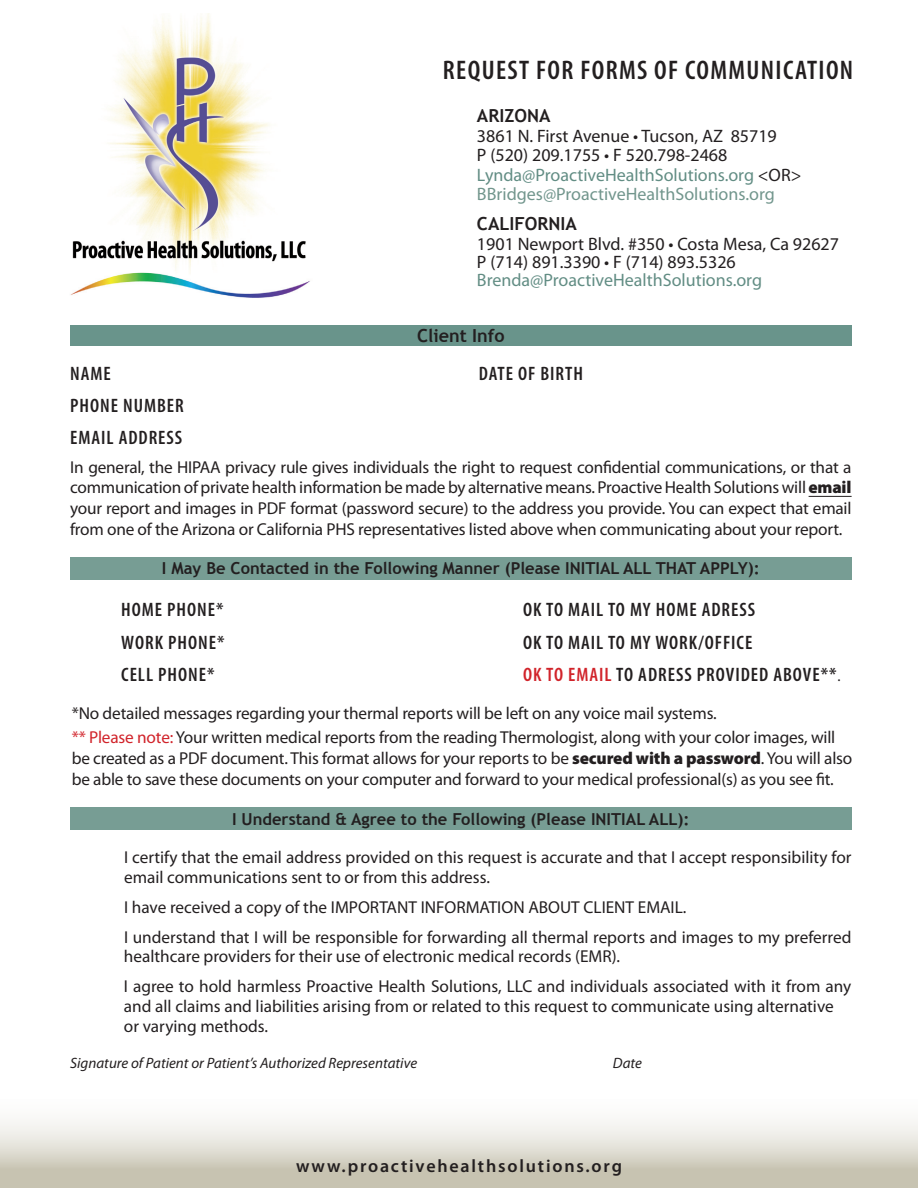
<style>
.page{position:relative;width:918px;height:1188px;background:#fff}
.page>*{position:absolute;margin:0;border:0;box-sizing:border-box;transform-origin:0 0}
.t1{font:600 condensed 27px "Myriad Pro";letter-spacing:.05em;color:#231f20}
.t2{font:600 condensed 19.5px/32.4px "Myriad Pro";letter-spacing:.05em;color:#231f20}
.t3{font:18px/19.5px "Myriad Pro";color:#231f20}
.t4{font:18px "Myriad Pro";color:#628d84}
.t5{font:600 18px "Myriad Pro";letter-spacing:.1em;color:#231f20}
.t6{font:700 18px "Trebuchet MS";color:#231f20}
.t7{font:17.25px/20.7px "Myriad Pro";letter-spacing:-.005em;color:#231f20}
.t8{font:700 16.5px "Trebuchet MS";color:#231f20}
.t9{font:italic 15px "Myriad Pro";color:#231f20}
.s1{color:#628d84}
.s2{color:#72968d}
.s3{font-weight:900}
.s4{color:#d1232a}
.s5{font-weight:400;font-stretch:normal;font-size:15px}
</style>
<div class="page">
<div style="left:0;top:1099px;width:918px;height:89px;background:linear-gradient(to bottom,#fff,#c1bca8)"></div>
<img style="left:70px;top:14px;width:240px;height:284px">
<div style="left:70px;top:325px;width:782px;height:21px;background:#69948b"></div>
<div style="left:70px;top:557px;width:782px;height:22px;background:#779d94"></div>
<div style="left:70px;top:808px;width:782px;height:22px;background:#779d94"></div>
<hr style="left:809px;top:496px;width:43px;height:1px;background:#231f20">
<p class="t2" style="left:70px;top:357px;width:115px">NAME<br>PHONE NUMBER<br>EMAIL ADDRESS</p>
<h1 class="t1" style="left:443px;top:55px;width:412px">REQUEST FOR FORMS OF COMMUNICATION</h1>
<p class="t6" style="left:477px;top:105px;width:75px">ARIZONA</p>
<p class="t3" style="left:477px;top:126px;width:326px">3861 N. First Avenue • Tucson, AZ 85719<br>P (520) 209.1755 • F 520.798-2468<br><span class="s1">Lynda@ProactiveHealthSolutions.org</span> &lt;OR&gt; <span class="s2">BBridges@ProactiveHealthSolutions.org</span></p>
<p class="t6" style="left:477px;top:213px;width:101px">CALIFORNIA</p>
<p class="t3" style="left:477px;top:234px;width:364px;line-height:18px">1901 Newport Blvd. #350 • Costa Mesa, Ca 92627<br>P (714) 891.3390 • F (714) 893.5326</p>
<p class="t4" style="left:477px;top:269px;width:287px">Brenda@ProactiveHealthSolutions.org</p>
<p class="t6" style="left:417px;top:324px;width:89px">Client Info</p>
<p class="t2" style="left:479px;top:357px;width:105px">DATE OF BIRTH</p>
<p class="t7" style="left:70px;top:456px;width:783px;text-align:justify">In general, the HIPAA privacy rule gives individuals the right to request confidential communications, or that a communication ofprivate health informationbemadeby alternative means. ProactiveHealth Solutionswill <span class="s3">email </span>your report and images in PDF format (password secure) to the address you provide. You can expect that email from one of the Arizona or California PHS representatives listed above when communicating about your report.</p>
<p class="t8" style="left:162px;top:558px;width:599px">I May Be Contacted in the Following Manner (Please INITIAL ALL THAT APPLY):</p>
<p class="t2" style="left:121px;top:594px;width:105px;text-align:justify">HOME PHONE* WORK PHONE* CELL PHONE*</p>
<p class="t2" style="left:523px;top:594px;width:319px">OK TO MAIL TO MY HOME ADRESS<br>OK TO MAIL TO MY WORK/OFFICE<br><span class="s4">OK TO EMAIL</span> TO ADRESS PROVIDED ABOVE**<span class="s5">.</span></p>
<p class="t7" style="left:72px;top:701px;width:765px;line-height:24px">*No detailed messages regarding your thermal reports will be left on any voice mail systems.<br><span class="s4">** Please note:</span> Your written medical reports from the reading Thermologist, along with your color images, will</p>
<p class="t7" style="left:72px;top:748px;width:782px">be created as a PDF document. This format allows for your reports to be <span class="s3">secured with a password</span>. You will also be able to save these documents on your computer and forward to your medical professional(s) as you see fit.</p>
<p class="t8" style="left:232px;top:809px;width:459px">I Understand &amp; Agree to the Following (Please INITIAL ALL):</p>
<p class="t7" style="left:124px;top:847px;width:729px;line-height:19.5px">I certify that the email address provided on this request is accurate and that I accept responsibility for email communications sent to or from this address.</p>
<p class="t7" style="left:124px;top:892px;width:729px;line-height:30px">I have received a copy of the IMPORTANT INFORMATION ABOUT CLIENT EMAIL.<br>I understand that I will be responsible for forwarding all thermal reports and images to my preferred</p>
<p class="t7" style="left:124px;top:941px;width:729px;line-height:30px">healthcare providers for their use of electronic medical records (EMR).<br>I agree to hold harmless Proactive Health Solutions, LLC and individuals associated with it from any</p>
<p class="t7" style="left:124px;top:995px;width:711px">and all claims and liabilities arising from or related to this request to communicate using alternative or varying methods.</p>
<p class="t9" style="left:70px;top:1054px;width:349px">Signature of Patient or Patient’s Authorized Representative</p>
<p class="t9" style="left:613px;top:1054px;width:31px">Date</p>
<p class="t5" style="left:296px;top:1154px;width:327px">www.proactivehealthsolutions.org</p>
</div>
